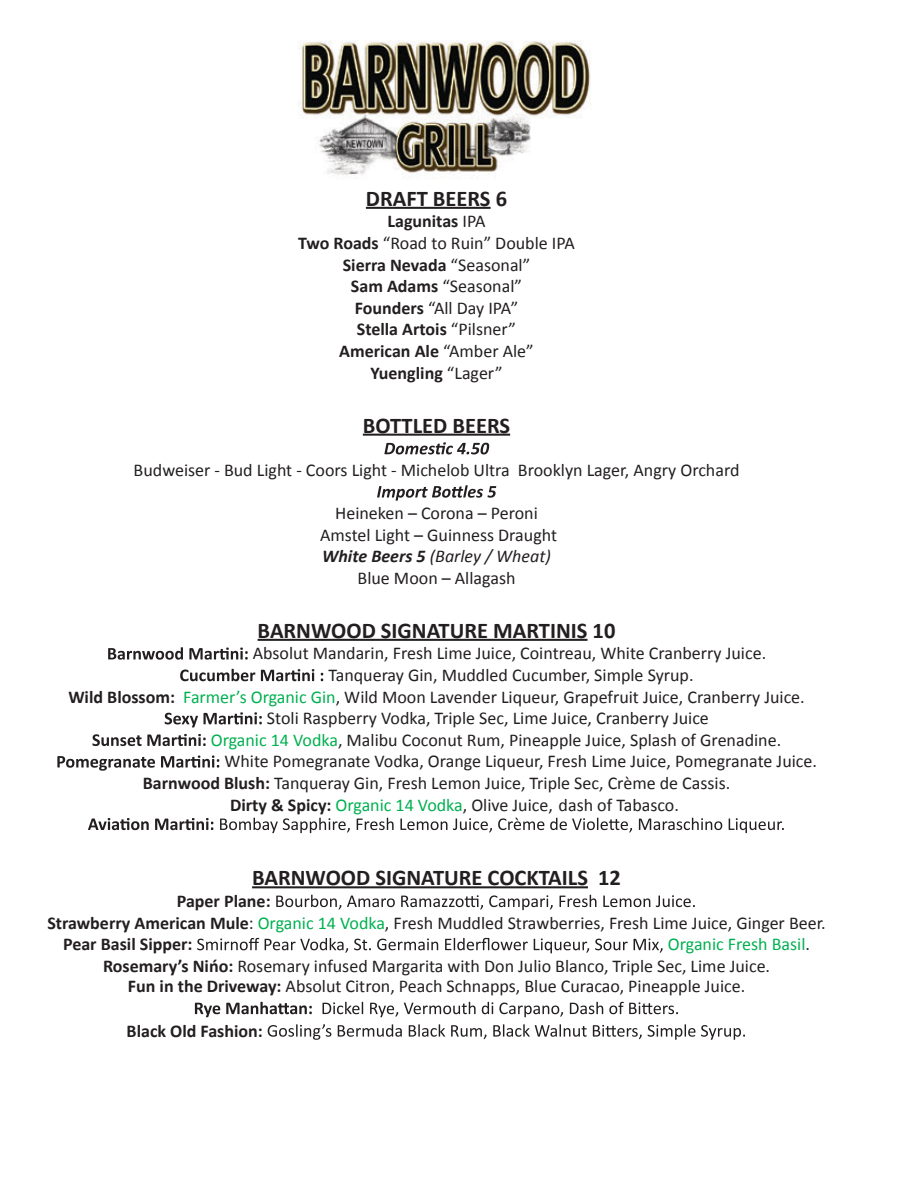
<style>
.page{position:relative;width:918px;height:1188px;background:#fff}
.page>*{position:absolute;margin:0;border:0;box-sizing:border-box;transform-origin:0 0}
.t1{font:700 22.5px "Calibri";color:#231f20}
.t2{font:18px/21.6px "Calibri";color:#231f20;text-align:center}
.t3{font:700 18px "Calibri";color:#231f20}
.t4{font:18px "Calibri";color:#00b050}
.s1{font-weight:700}
.s2{font-weight:700;font-style:italic}
.s3{font-style:italic}
.s4{color:#00b050}
.s5{color:#231f20}
</style>
<div class="page">
<hr style="left:366px;top:207px;width:125px;height:2px;background:#231f20">
<hr style="left:363px;top:434px;width:147px;height:2px;background:#231f20">
<hr style="left:258px;top:639px;width:330px;height:2px;background:#231f20">
<hr style="left:252px;top:886px;width:336px;height:2px;background:#231f20">
<svg style="left:384px;top:442px;width:105px;height:12px"></svg>
<svg style="left:377px;top:485px;width:119px;height:16px"></svg>
<svg style="left:108px;top:647px;width:140px;height:13px"></svg>
<svg style="left:180px;top:669px;width:143px;height:12px"></svg>
<svg style="left:165px;top:712px;width:97px;height:15px"></svg>
<svg style="left:92px;top:734px;width:114px;height:12px"></svg>
<svg style="left:57px;top:756px;width:162px;height:15px"></svg>
<svg style="left:88px;top:818px;width:125px;height:12px"></svg>
<svg style="left:220px;top:818px;width:564px;height:15px"></svg>
<svg style="left:276px;top:895px;width:419px;height:15px"></svg>
<svg style="left:197px;top:938px;width:466px;height:15px"></svg>
<svg style="left:195px;top:1002px;width:117px;height:15px"></svg>
<svg style="left:323px;top:1002px;width:355px;height:15px"></svg>
<svg style="left:268px;top:1024px;width:477px;height:16px"></svg>
<img style="left:299px;top:40px;width:292px;height:136px">
<p class="t1" style="left:366px;top:184px;width:143px">DRAFT BEERS 6</p>
<p class="t2" style="left:298px;top:211px;width:278px"><span class="s1">Lagunitas</span> IPA<br><span class="s1">Two Roads</span> “Road to Ruin” Double IPA<br><span class="s1">Sierra Nevada</span> “Seasonal”<br><span class="s1">Sam Adams</span> “Seasonal”<br><span class="s1">Founders</span> “All Day IPA”<br><span class="s1">Stella Artois</span> “Pilsner”<br><span class="s1">American Ale</span> “Amber Ale”<br><span class="s1">Yuengling</span> “Lager”</p>
<p class="t1" style="left:363px;top:411px;width:149px">BOTTLED BEERS</p>
<p class="t2" style="left:134px;top:459px;width:607px">Budweiser - Bud Light - Coors Light - Michelob Ultra Brooklyn Lager, Angry Orchard</p>
<p class="t2" style="left:320px;top:502px;width:239px">Heineken – Corona – Peroni<br>Amstel Light – Guinness Draught<br><span class="s2">White Beers 5</span> <span class="s3">(Barley / Wheat)<br></span>Blue Moon – Allagash</p>
<p class="t1" style="left:258px;top:616px;width:359px">BARNWOOD SIGNATURE MARTINIS 10</p>
<p class="t2" style="left:253px;top:643px;width:515px">Absolut Mandarin, Fresh Lime Juice, Cointreau, White Cranberry Juice.</p>
<p class="t2" style="left:328px;top:664px;width:367px">Tanqueray Gin, Muddled Cucumber, Simple Syrup.</p>
<p class="t2" style="left:68px;top:686px;width:738px"><span class="s1">Wild Blossom:</span> <span class="s4">Farmer’s Organic Gin</span>, Wild Moon Lavender Liqueur, Grapefruit Juice, Cranberry Juice.</p>
<p class="t2" style="left:267px;top:708px;width:444px">Stoli Raspberry Vodka, Triple Sec, Lime Juice, Cranberry Juice</p>
<p class="t2" style="left:211px;top:729px;width:572px"><span class="s4">Organic 14 Vodka</span>, Malibu Coconut Rum, Pineapple Juice, Splash of Grenadine.</p>
<p class="t2" style="left:224px;top:751px;width:594px">White Pomegranate Vodka, Orange Liqueur, Fresh Lime Juice, Pomegranate Juice.</p>
<p class="t2" style="left:143px;top:772px;width:589px"><span class="s1">Barnwood Blush:</span> Tanqueray Gin, Fresh Lemon Juice, Triple Sec, Crème de Cassis.</p>
<p class="t2" style="left:230px;top:794px;width:450px"><span class="s1">Dirty &amp; Spicy:</span> <span class="s4">Organic 14 Vodka</span>, Olive Juice, dash of Tabasco.</p>
<p class="t1" style="left:252px;top:864px;width:370px">BARNWOOD SIGNATURE COCKTAILS 12</p>
<p class="t3" style="left:177px;top:889px;width:95px">Paper Plane:</p>
<p class="t2" style="left:47px;top:912px;width:780px"><span class="s1">Strawberry American Mule</span>: <span class="s4">Organic 14 Vodka</span>, Fresh Muddled Strawberries, Fresh Lime Juice, Ginger Beer.</p>
<p class="t3" style="left:63px;top:933px;width:131px">Pear Basil Sipper:</p>
<p class="t4" style="left:668px;top:933px;width:144px">Organic Fresh Basil<span class="s5">.</span></p>
<p class="t2" style="left:103px;top:955px;width:669px"><span class="s1">Rosemary’s Nińo:</span> Rosemary infused Margarita with Don Julio Blanco, Triple Sec, Lime Juice.</p>
<p class="t2" style="left:128px;top:976px;width:619px"><span class="s1">Fun in the Driveway:</span> Absolut Citron, Peach Schnapps, Blue Curacao, Pineapple Juice.</p>
<p class="t3" style="left:127px;top:1019px;width:138px">Black Old Fashion:</p>
</div>
